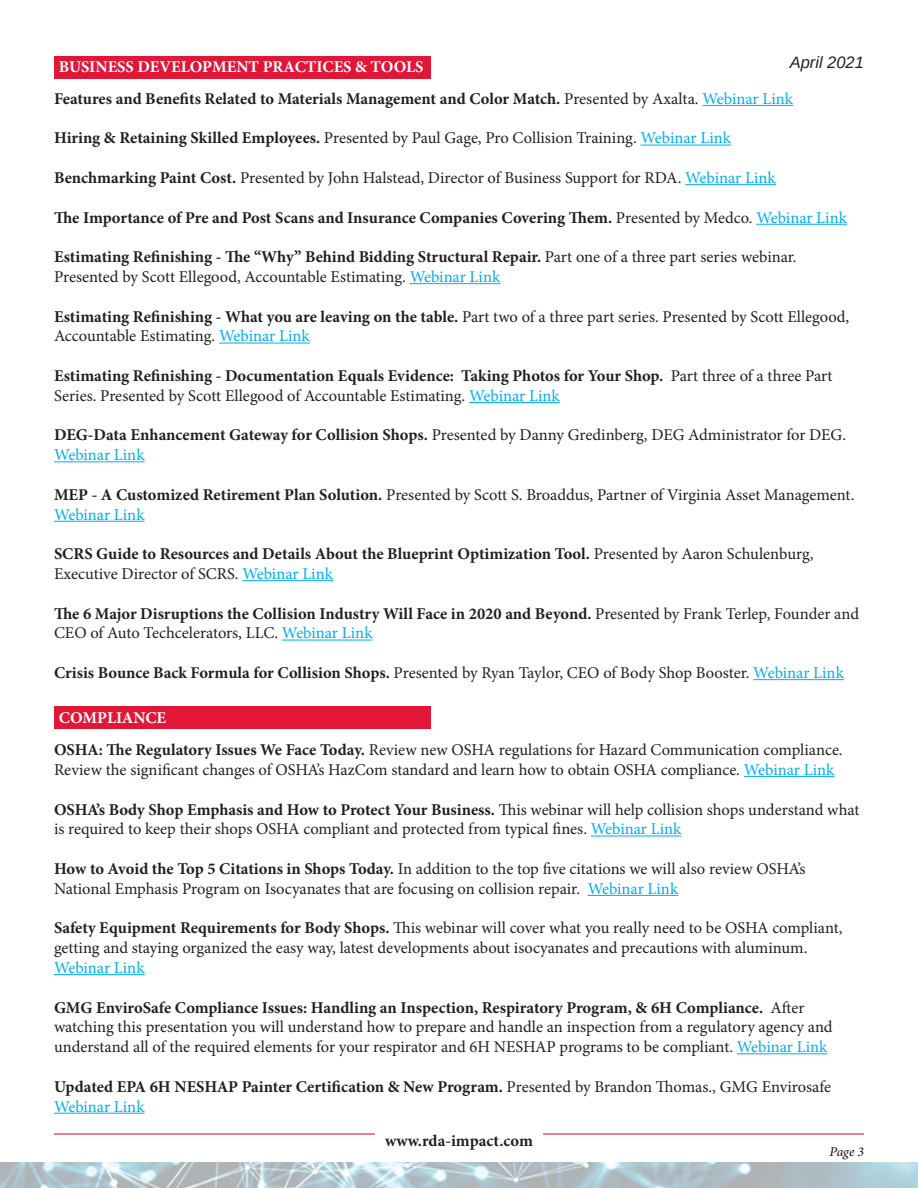
<style>
.page{position:relative;width:918px;height:1188px;background:#fff}
.page>*{position:absolute;margin:0;border:0;box-sizing:border-box;transform-origin:0 0}
.t1{font:16.5px/19.8px "Minion Pro";letter-spacing:-.005em;color:#231f20}
.t2{font:700 16.5px/19.8px "Minion Pro";color:#231f20}
.t3{font:700 16.5px "Minion Pro";color:#fff}
.t4{font:16.5px "Minion Pro";letter-spacing:-.005em;color:#00aeef}
.t5{font:italic 16.5px "Arimo";color:#231f20}
.t6{font:italic 500 13.5px "Minion Pro";color:#231f20}
.s1{font-weight:400}
.s2{font-weight:400;color:#00aeef}
.s3{font-weight:700}
.s4{color:#00aeef}
</style>
<div class="page">
<hr style="left:702px;top:105px;width:91px;height:1px;background:#00aeef">
<hr style="left:641px;top:145px;width:90px;height:1px;background:#00aeef">
<hr style="left:685px;top:184px;width:91px;height:1px;background:#00aeef">
<hr style="left:756px;top:224px;width:91px;height:1px;background:#00aeef">
<hr style="left:410px;top:283px;width:90px;height:1px;background:#00aeef">
<hr style="left:219px;top:343px;width:91px;height:1px;background:#00aeef">
<hr style="left:469px;top:402px;width:91px;height:1px;background:#00aeef">
<hr style="left:54px;top:461px;width:91px;height:1px;background:#00aeef">
<hr style="left:54px;top:521px;width:91px;height:1px;background:#00aeef">
<hr style="left:242px;top:580px;width:91px;height:1px;background:#00aeef">
<hr style="left:282px;top:640px;width:91px;height:1px;background:#00aeef">
<hr style="left:753px;top:679px;width:91px;height:1px;background:#00aeef">
<hr style="left:54px;top:1133px;width:321px;height:2px;background:#e21738">
<hr style="left:543px;top:1133px;width:321px;height:2px;background:#e21738">
<div style="left:54px;top:706px;width:377px;height:23px;background:#e21738"></div>
<hr style="left:744px;top:776px;width:90px;height:1px;background:#00aeef">
<hr style="left:591px;top:836px;width:90px;height:1px;background:#00aeef">
<hr style="left:588px;top:895px;width:90px;height:1px;background:#00aeef">
<hr style="left:54px;top:974px;width:91px;height:1px;background:#00aeef">
<hr style="left:737px;top:1053px;width:90px;height:1px;background:#00aeef">
<hr style="left:54px;top:1113px;width:91px;height:1px;background:#00aeef">
<div style="left:54px;top:56px;width:377px;height:22px;background:#e21738"></div>
<img style="left:0;top:1163px;width:918px;height:25px">
<p class="t5" style="left:790px;top:51px;width:76px">April 2021</p>
<p class="t2" style="left:54px;top:88px;width:741px">Features and Benefits Related to Materials Management and Color Match. <span class="s1">Presented by Axalta.</span> <span class="s2">Webinar Link</span></p>
<p class="t1" style="left:54px;top:128px;width:679px"><span class="s3">Hiring &amp; Retaining Skilled Employees.</span> Presented by Paul Gage, Pro Collision Training. <span class="s4">Webinar Link</span></p>
<p class="t1" style="left:54px;top:168px;width:723px"><span class="s3">Benchmarking Paint Cost.</span> Presented by John Halstead, Director of Business Support for RDA. <span class="s4">Webinar Link</span></p>
<p class="t2" style="left:54px;top:207px;width:794px">The Importance of Pre and Post Scans and Insurance Companies Covering Them. <span class="s1">Presented by Medco.</span> <span class="s2">Webinar Link</span></p>
<p class="t1" style="left:54px;top:247px;width:744px"><span class="s3">Estimating Refinishing - The “Why” Behind Bidding Structural Repair.</span> Part one of a three part series webinar.<br>Presented by Scott Ellegood, Accountable Estimating. <span class="s4">Webinar Link</span></p>
<p class="t1" style="left:54px;top:307px;width:797px"><span class="s3">Estimating Refinishing - What you are leaving on the table.</span> Part two of a three part series. Presented by Scott Ellegood,<br>Accountable Estimating. <span class="s4">Webinar Link</span></p>
<p class="t1" style="left:54px;top:366px;width:780px"><span class="s3">Estimating Refinishing - Documentation Equals Evidence: Taking Photos for Your Shop.</span> Part three of a three Part<br>Series. Presented by Scott Ellegood of Accountable Estimating. <span class="s4">Webinar Link</span></p>
<p class="t1" style="left:54px;top:425px;width:794px"><span class="s3">DEG-Data Enhancement Gateway for Collision Shops.</span> Presented by Danny Gredinberg, DEG Administrator for DEG.<br><span class="s4">Webinar Link</span></p>
<p class="t1" style="left:54px;top:485px;width:802px"><span class="s3">MEP - A Customized Retirement Plan Solution.</span> Presented by Scott S. Broaddus, Partner of Virginia Asset Management.<br><span class="s4">Webinar Link</span></p>
<p class="t2" style="left:54px;top:544px;width:761px">SCRS Guide to Resources and Details About the Blueprint Optimization Tool. <span class="s1">Presented by Aaron Schulenburg,<br>Executive Director of SCRS.</span> <span class="s2">Webinar Link</span></p>
<p class="t2" style="left:54px;top:603px;width:807px">The 6 Major Disruptions the Collision Industry Will Face in 2020 and Beyond. <span class="s1">Presented by Frank Terlep, Founder and<br>CEO of Auto Techcelerators, LLC.</span> <span class="s2">Webinar Link</span></p>
<p class="t1" style="left:54px;top:663px;width:791px"><span class="s3">Crisis Bounce Back Formula for Collision Shops.</span> Presented by Ryan Taylor, CEO of Body Shop Booster. <span class="s4">Webinar Link</span></p>
<p class="t3" style="left:59px;top:55px;width:366px">BUSINESS DEVELOPMENT PRACTICES &amp; TOOLS</p>
<p class="t3" style="left:59px;top:706px;width:109px">COMPLIANCE</p>
<p class="t1" style="left:54px;top:740px;width:790px"><span class="s3">OSHA: The Regulatory Issues We Face Today.</span> Review new OSHA regulations for Hazard Communication compliance.<br>Review the significant changes of OSHA’s HazCom standard and learn how to obtain OSHA compliance. <span class="s4">Webinar Link</span></p>
<p class="t1" style="left:54px;top:799px;width:807px"><span class="s3">OSHA’s Body Shop Emphasis and How to Protect Your Business.</span> This webinar will help collision shops understand what is required to keep their shops OSHA compliant and protected from typical fines. <span class="s4">Webinar Link</span></p>
<p class="t1" style="left:54px;top:859px;width:753px"><span class="s3">How to Avoid the Top 5 Citations in Shops Today.</span> In addition to the top five citations we will also review OSHA’s<br>National Emphasis Program on Isocyanates that are focusing on collision repair. <span class="s4">Webinar Link</span></p>
<p class="t1" style="left:54px;top:918px;width:790px"><span class="s3">Safety Equipment Requirements for Body Shops.</span> This webinar will cover what you really need to be OSHA compliant, getting and staying organized the easy way, latest developments about isocyanates and precautions with aluminum.</p>
<p class="t4" style="left:54px;top:957px;width:92px">Webinar Link</p>
<p class="t1" style="left:54px;top:997px;width:780px"><span class="s3">GMG EnviroSafe Compliance Issues: Handling an Inspection, Respiratory Program, &amp; 6H Compliance.</span> After watching this presentation you will understand how to prepare and handle an inspection from a regulatory agency and understand all of the required elements for your respirator and 6H NESHAP programs to be compliant. <span class="s4">Webinar Link</span></p>
<p class="t2" style="left:54px;top:1076px;width:779px">Updated EPA 6H NESHAP Painter Certification &amp; New Program. <span class="s1">Presented by Brandon Thomas., GMG Envirosafe<br></span><span class="s2">Webinar Link</span></p>
<p class="t2" style="left:385px;top:1131px;width:149px">www.rda-impact.com</p>
<p class="t6" style="left:830px;top:1142px;width:36px">Page 3</p>
</div>
